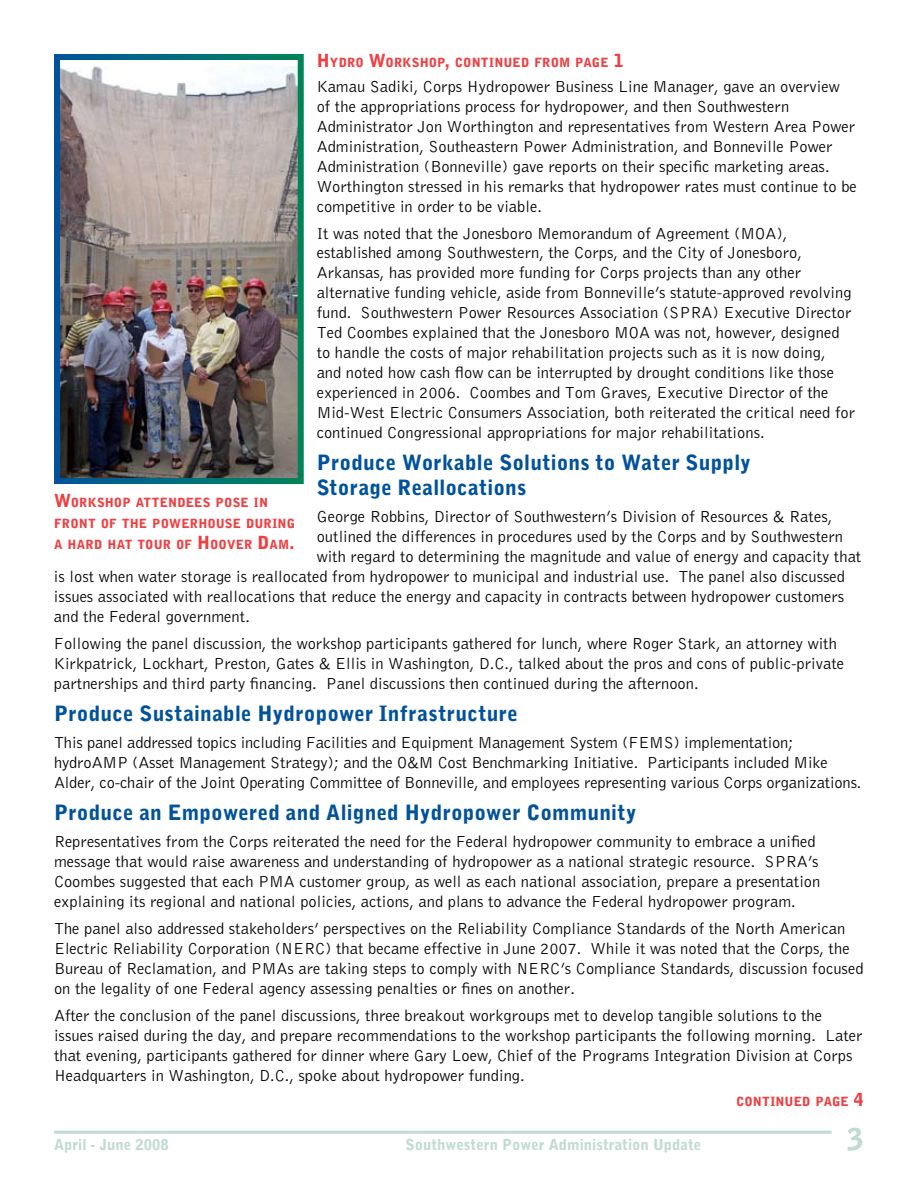
<style>
.page{position:relative;width:918px;height:1188px;background:#fff}
.page>*{position:absolute;margin:0;border:0;box-sizing:border-box;transform-origin:0 0}
.t1{font:900 30px "Bell Gothic Std";color:#c1dbd1}
.t2{font:900 21px/25.2px "Bell Gothic Std";letter-spacing:.01em;color:#00529b}
.t3{font:300 16.5px/20px "Bell Gothic Std";color:#000}
.t4{font:900 15px "Bell Gothic Std";color:#c1dbd1}
.t5{font:900 12.6px/21px "Bell Gothic Std";letter-spacing:.005em;color:#ef3f42}
.s1{font-size:18px}
</style>
<div class="page">
<hr style="left:54px;top:1131px;width:778px;height:3px;background:#c1dbd1">
<img style="left:61px;top:66px;width:236px;height:411px">
<p class="t5" style="left:317px;top:52px;width:309px"><span class="s1">H</span>YDRO <span class="s1">W</span>ORKSHOP<span class="s1">,</span> CONTINUED FROM PAGE <span class="s1">1</span></p>
<p class="t3" style="left:317px;top:77px;width:542px">Kamau Sadiki, Corps Hydropower Business Line Manager, gave an overview of the appropriations process for hydropower, and then Southwestern Administrator Jon Worthington and representatives from Western Area Power Administration, Southeastern Power Administration, and Bonneville Power Administration (Bonneville) gave reports on their specific marketing areas.<br>Worthington stressed in his remarks that hydropower rates must continue to be competitive in order to be viable.</p>
<p class="t3" style="left:317px;top:223px;width:540px">It was noted that the Jonesboro Memorandum of Agreement (MOA), established among Southwestern, the Corps, and the City of Jonesboro, Arkansas, has provided more funding for Corps projects than any other alternative funding vehicle, aside from Bonneville’s statute-approved revolving fund. Southwestern Power Resources Association (SPRA) Executive Director Ted Coombes explained that the Jonesboro MOA was not, however, designed to handle the costs of major rehabilitation projects such as it is now doing,<br>and noted how cash flow can be interrupted by drought conditions like those experienced in 2006. Coombes and Tom Graves, Executive Director of the Mid-West Electric Consumers Association, both reiterated the critical need for continued Congressional appropriations for major rehabilitations.</p>
<p class="t2" style="left:317px;top:450px;width:436px">Produce Workable Solutions to Water Supply<br>Storage Reallocations</p>
<p class="t3" style="left:317px;top:507px;width:517px">George Robbins, Director of Southwestern’s Division of Resources &amp; Rates,</p>
<p class="t3" style="left:317px;top:527px;width:528px">outlined the differences in procedures used by the Corps and by Southwestern</p>
<p class="t3" style="left:317px;top:547px;width:546px">with regard to determining the magnitude and value of energy and capacity that</p>
<p class="t3" style="left:54px;top:567px;width:793px">is lost when water storage is reallocated from hydropower to municipal and industrial use. The panel also discussed</p>
<p class="t3" style="left:54px;top:587px;width:792px">issues associated with reallocations that reduce the energy and capacity in contracts between hydropower customers</p>
<p class="t3" style="left:54px;top:607px;width:197px">and the Federal government.</p>
<p class="t3" style="left:54px;top:634px;width:792px">Following the panel discussion, the workshop participants gathered for lunch, where Roger Stark, an attorney with<br>Kirkpatrick, Lockhart, Preston, Gates &amp; Ellis in Washington, D.C., talked about the pros and cons of public-private partnerships and third party financing. Panel discussions then continued during the afternoon.</p>
<p class="t2" style="left:54px;top:701px;width:466px">Produce Sustainable Hydropower Infrastructure</p>
<p class="t3" style="left:54px;top:733px;width:809px">This panel addressed topics including Facilities and Equipment Management System (FEMS) implementation; hydroAMP (Asset Management Strategy); and the O&amp;M Cost Benchmarking Initiative. Participants included Mike<br>Alder, co-chair of the Joint Operating Committee of Bonneville, and employees representing various Corps organizations.</p>
<p class="t2" style="left:54px;top:800px;width:584px">Produce an Empowered and Aligned Hydropower Community</p>
<p class="t3" style="left:54px;top:832px;width:768px">Representatives from the Corps reiterated the need for the Federal hydropower community to embrace a unified message that would raise awareness and understanding of hydropower as a national strategic resource. SPRA’s Coombes suggested that each PMA customer group, as well as each national association, prepare a presentation explaining its regional and national policies, actions, and plans to advance the Federal hydropower program.</p>
<p class="t3" style="left:54px;top:919px;width:811px">The panel also addressed stakeholders’ perspectives on the Reliability Compliance Standards of the North American Electric Reliability Corporation (NERC) that became effective in June 2007. While it was noted that the Corps, the Bureau of Reclamation, and PMAs are taking steps to comply with NERC’s Compliance Standards, discussion focused on the legality of one Federal agency assessing penalties or fines on another.</p>
<p class="t3" style="left:54px;top:1006px;width:810px">After the conclusion of the panel discussions, three breakout workgroups met to develop tangible solutions to the issues raised during the day, and prepare recommendations to the workshop participants the following morning. Later that evening, participants gathered for dinner where Gary Loew, Chief of the Programs Integration Division at Corps Headquarters in Washington, D.C., spoke about hydropower funding.</p>
<p class="t5" style="left:54px;top:492px;width:243px"><span class="s1">W</span>ORKSHOP ATTENDEES POSE IN<br>FRONT OF THE POWERHOUSE DURING<br>A HARD HAT TOUR OF <span class="s1">H</span> OOVER <span class="s1">D</span>AM<span class="s1">.</span></p>
<p class="t5" style="left:736px;top:1091px;width:129px">CONTINUED PAGE <span class="s1">4</span></p>
<p class="t4" style="left:54px;top:1136px;width:116px">April - June 2008</p>
<p class="t4" style="left:406px;top:1136px;width:297px">Southwestern Power Administration Update</p>
<h1 class="t1" style="left:847px;top:1122px;width:18px">3</h1>
</div>
